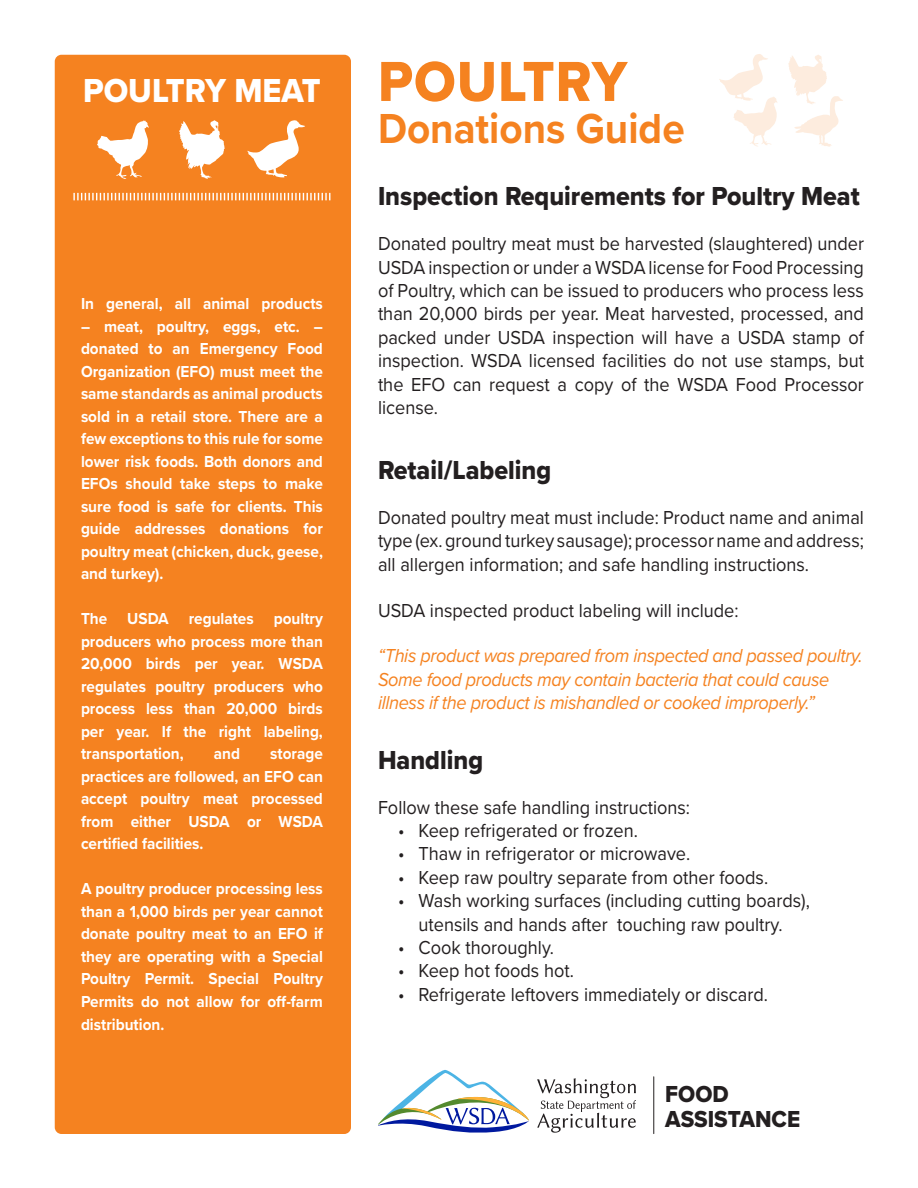
<style>
.page{position:relative;width:918px;height:1188px;background:#fff}
.page>*{position:absolute;margin:0;border:0;box-sizing:border-box;transform-origin:0 0}
.t1{font:58.5px "Proxima Nova Extrabld";letter-spacing:.02em;color:#f58220;scale:.93 1}
.t2{font:700 43.5px "Proxima Nova";color:#f58220;scale:.93 1}
.t3{font:34.5px "Proxima Nova Extrabld";color:#fff;scale:.93 1}
.t4{font:27px "Proxima Nova Extrabld";color:#231f20;scale:.93 1}
.t5{font:24px/25.5px "Proxima Nova Extrabld";color:#231f20;scale:.93 1}
.t6{font:19.5px/23.4px "Proxima Nova";color:#231f20;text-align:justify;scale:.93 1}
.t7{font:italic 19.5px/23.4px "Proxima Nova";letter-spacing:-.02em;color:#f58220;scale:.93 1}
.t8{font:700 16.5px/22.5px "Proxima Nova";color:#fff;text-align:justify;scale:.93 1}
</style>
<div class="page">
<div style="left:55px;top:55px;width:296px;height:1079px;background:#f58220;border-radius:7px"></div>
<svg style="left:73px;top:193px;width:257px;height:7px"></svg>
<svg style="left:378px;top:1070px;width:151px;height:63px"></svg>
<svg style="left:537px;top:1078px;width:98px;height:55px"></svg>
<hr style="left:653px;top:1077px;width:1px;height:57px;background:#231f20">
<svg style="left:247px;top:120px;width:58px;height:58px"></svg>
<svg style="left:97px;top:120px;width:52px;height:59px"></svg>
<svg style="left:179px;top:120px;width:46px;height:59px"></svg>
<svg style="left:719px;top:54px;width:58px;height:93px"></svg>
<svg style="left:788px;top:55px;width:55px;height:92px"></svg>
<h3 class="t3" style="left:83px;top:65px;width:257px">POULTRY MEAT</h3>
<p class="t8" style="left:81px;top:292px;width:262px">In general, all animal products</p>
<p class="t8" style="left:81px;top:315px;width:262px">– meat, poultry, eggs, etc. – donated to an Emergency Food Organization (EFO) must meet the same standards as animal products sold in a retail store. There are a few exceptions to this rule for some lower risk foods. Both donors and EFOs should take steps to make sure food is safe for clients. This guide addresses donations for poultry meat (chicken, duck, geese, and turkey).</p>
<p class="t8" style="left:81px;top:607px;width:262px">The USDA regulates poultry producers who process more than 20,000 birds per year. WSDA regulates poultry producers who process less than 20,000 birds per year. If the right labeling, transportation,</p>
<p class="t8" style="left:214px;top:742px;width:30px">and</p>
<p class="t8" style="left:81px;top:742px;width:262px;text-indent:189px">storage practices are followed, an EFO can accept poultry meat processed from either USDA or WSDA certified facilities.</p>
<p class="t8" style="left:81px;top:877px;width:262px">A poultry producer processing less than a 1,000 birds per year cannot donate poultry meat to an EFO if they are operating with a Special Poultry Permit. Special Poultry Permits do not allow for off-farm distribution.</p>
<h1 class="t1" style="left:378px;top:38px;width:270px">POULTRY</h1>
<h2 class="t2" style="left:378px;top:96px;width:331px">Donations Guide</h2>
<h3 class="t4" style="left:378px;top:176px;width:520px">Inspection Requirements for Poultry Meat</h3>
<p class="t6" style="left:378px;top:231px;width:524px">Donated poultry meat must be harvested (slaughtered) under USDA inspection or under a WSDA license for Food Processing of Poultry, which can be issued to producers who process less than 20,000 birds per year. Meat harvested, processed, and packed under USDA inspection will have a USDA stamp of inspection. WSDA licensed facilities do not use stamps, but the EFO can request a copy of the WSDA Food Processor license.</p>
<h3 class="t4" style="left:378px;top:450px;width:188px">Retail/Labeling</h3>
<p class="t6" style="left:378px;top:505px;width:524px">Donated poultry meat must include: Product name and animal type (ex. ground turkey sausage); processor name and address; all allergen information; and safe handling instructions.</p>
<p class="t6" style="left:378px;top:598px;width:389px">USDA inspected product labeling will include:</p>
<p class="t7" style="left:378px;top:643px;width:523px">“This product was prepared from inspected and passed poultry.<br>Some food products may contain bacteria that could cause illness if the product is mishandled or cooked improperly.”</p>
<h3 class="t4" style="left:378px;top:739px;width:115px">Handling</h3>
<p class="t6" style="left:378px;top:795px;width:337px">Follow these safe handling instructions:</p>
<p class="t6" style="left:398px;top:818px;width:259px">• Keep refrigerated or frozen.</p>
<p class="t6" style="left:398px;top:841px;width:315px">• Thaw in refrigerator or microwave.</p>
<p class="t6" style="left:398px;top:865px;width:399px">• Keep raw poultry separate from other foods.</p>
<p class="t6" style="left:398px;top:888px;width:444px;text-align:center">• Wash working surfaces (including cutting boards), utensils and hands after touching raw poultry.</p>
<p class="t6" style="left:398px;top:935px;width:169px">• Cook thoroughly.</p>
<p class="t6" style="left:398px;top:958px;width:190px">• Keep hot foods hot.</p>
<p class="t6" style="left:398px;top:982px;width:399px">• Refrigerate leftovers immediately or discard.</p>
<p class="t5" style="left:665px;top:1080px;width:147px">FOOD<br>ASSISTANCE</p>
</div>
